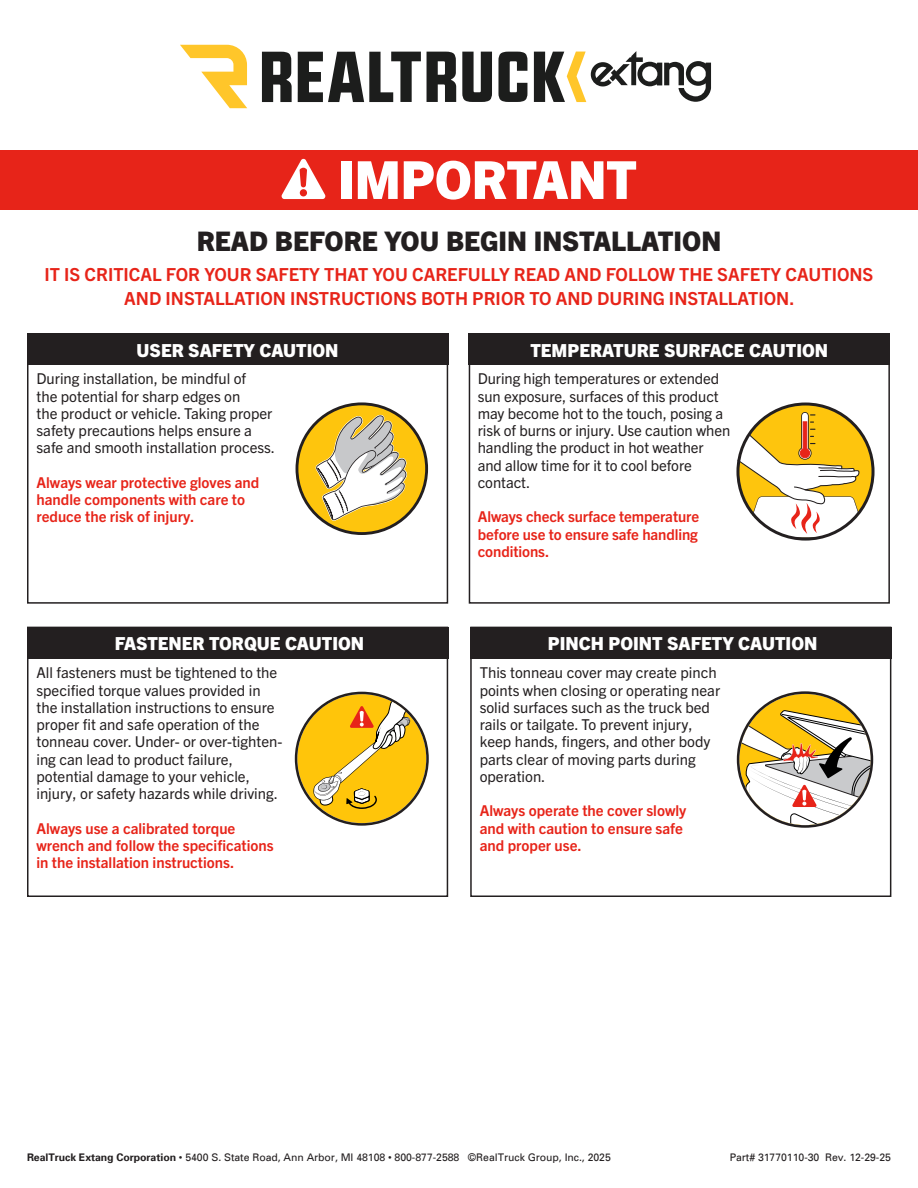
<style>
.page{position:relative;width:918px;height:1188px;background:#fff}
.page>*{position:absolute;margin:0;border:0;box-sizing:border-box;transform-origin:0 0}
.t1{font:800 52.5px "Trade Gothic Next LT Pro";letter-spacing:-.01em;color:#fff}
.t2{font:800 27px "Trade Gothic Next LT Pro";color:#231f20}
.t3{font:700 18px/24px "Trade Gothic Next LT Pro";color:#e72419;text-align:center}
.t4{font:800 18px "Trade Gothic Next LT Pro";color:#fff}
.t5{font:15px/17.2px "Trade Gothic Next LT Pro";color:#231f20}
.t6{font:700 15px/17.2px "Trade Gothic Next LT Pro";color:#e72419}
.t7{font:10.5px "Univers";letter-spacing:-.005em;color:#231f20}
.s1{font-weight:700}
</style>
<div class="page">
<div style="left:469px;top:334px;width:421px;height:31px;background:#231f20"></div>
<div style="left:27px;top:334px;width:421px;height:31px;background:#231f20"></div>
<div style="left:27px;top:628px;width:421px;height:31px;background:#231f20"></div>
<div style="left:470px;top:628px;width:421px;height:31px;background:#231f20"></div>
<div style="left:297px;top:404px;width:130px;height:130px;background:#fec50d;border-radius:50%"></div>
<svg style="left:315px;top:414px;width:93px;height:107px"></svg>
<div style="left:296px;top:402px;width:132px;height:133px;border:3px solid #231f20;border-radius:50%"></div>
<svg style="left:738px;top:404px;width:135px;height:135px"></svg>
<svg style="left:737px;top:412px;width:128px;height:125px"></svg>
<div style="left:736px;top:403px;width:139px;height:138px;border:3px solid #231f20;border-radius:50%"></div>
<div style="left:27px;top:627px;width:421px;height:270px;border:2px solid #231f20"></div>
<div style="left:470px;top:627px;width:421px;height:270px;border:2px solid #231f20"></div>
<div style="left:469px;top:333px;width:421px;height:271px;border:2px solid #231f20"></div>
<svg style="left:737px;top:691px;width:136px;height:137px"></svg>
<div style="left:27px;top:333px;width:421px;height:271px;border:2px solid #231f20"></div>
<svg style="left:295px;top:692px;width:134px;height:134px"></svg>
<div style="left:0;top:151px;width:918px;height:59px;background:#e72419"></div>
<svg style="left:281px;top:158px;width:45px;height:41px"></svg>
<svg style="left:262px;top:52px;width:30px;height:50px"></svg>
<svg style="left:298px;top:52px;width:123px;height:50px"></svg>
<svg style="left:427px;top:52px;width:29px;height:50px"></svg>
<svg style="left:462px;top:52px;width:30px;height:50px"></svg>
<svg style="left:498px;top:52px;width:29px;height:50px"></svg>
<svg style="left:534px;top:51px;width:177px;height:51px"></svg>
<svg style="left:180px;top:45px;width:67px;height:63px"></svg>
<p class="t1" style="left:338px;top:143px;width:300px">IMPORTANT</p>
<p class="t2" style="left:197px;top:222px;width:526px">READ BEFORE YOU BEGIN INSTALLATION</p>
<p class="t3" style="left:45px;top:261px;width:830px">IT IS CRITICAL FOR YOUR SAFETY THAT YOU CAREFULLY READ AND FOLLOW THE SAFETY CAUTIONS<br>AND INSTALLATION INSTRUCTIONS BOTH PRIOR TO AND DURING INSTALLATION.</p>
<p class="t4" style="left:137px;top:338px;width:204px">USER SAFETY CAUTION</p>
<p class="t4" style="left:530px;top:338px;width:299px">TEMPERATURE SURFACE CAUTION</p>
<p class="t5" style="left:36px;top:369px;width:211px">During installation, be mindful of</p>
<p class="t5" style="left:36px;top:386px;width:205px">the potential for sharp edges on</p>
<p class="t5" style="left:36px;top:404px;width:237px">the product or vehicle. Taking proper</p>
<p class="t5" style="left:36px;top:421px;width:217px">safety precautions helps ensure a</p>
<p class="t5" style="left:36px;top:438px;width:240px">safe and smooth installation process.</p>
<p class="t6" style="left:36px;top:473px;width:224px">Always wear protective gloves and</p>
<p class="t6" style="left:36px;top:490px;width:210px">handle components with care to</p>
<p class="t6" style="left:36px;top:507px;width:159px">reduce the risk of injury.</p>
<p class="t5" style="left:478px;top:369px;width:254px">During high temperatures or extended sun exposure, surfaces of this product may become hot to the touch, posing a risk of burns or injury. Use caution when</p>
<p class="t5" style="left:478px;top:438px;width:227px">handling the product in hot weather</p>
<p class="t5" style="left:478px;top:455px;width:216px">and allow time for it to cool before</p>
<p class="t5" style="left:478px;top:473px;width:54px">contact.</p>
<p class="t6" style="left:478px;top:507px;width:223px">Always check surface temperature</p>
<p class="t6" style="left:478px;top:524px;width:222px">before use to ensure safe handling</p>
<p class="t6" style="left:478px;top:542px;width:73px">conditions.</p>
<p class="t4" style="left:115px;top:631px;width:251px">FASTENER TORQUE CAUTION</p>
<p class="t4" style="left:548px;top:631px;width:271px">PINCH POINT SAFETY CAUTION</p>
<p class="t5" style="left:36px;top:663px;width:242px">All fasteners must be tightened to the</p>
<p class="t5" style="left:36px;top:680px;width:226px">specified torque values provided in</p>
<p class="t5" style="left:36px;top:698px;width:240px">the installation instructions to ensure</p>
<p class="t5" style="left:36px;top:715px;width:225px">proper fit and safe operation of the</p>
<p class="t5" style="left:36px;top:732px;width:247px">tonneau cover. Under- or over-tighten&shy;ing can lead to product failure,</p>
<p class="t5" style="left:36px;top:767px;width:215px">potential damage to your vehicle,</p>
<p class="t5" style="left:36px;top:784px;width:243px">injury, or safety hazards while driving.</p>
<p class="t6" style="left:36px;top:818px;width:200px">Always use a calibrated torque</p>
<p class="t6" style="left:36px;top:836px;width:239px">wrench and follow the specifications</p>
<p class="t6" style="left:36px;top:853px;width:199px">in the installation instructions.</p>
<p class="t5" style="left:480px;top:663px;width:239px">This tonneau cover may create pinch</p>
<p class="t5" style="left:480px;top:680px;width:242px">points when closing or operating near</p>
<p class="t5" style="left:480px;top:698px;width:232px">solid surfaces such as the truck bed</p>
<p class="t5" style="left:480px;top:715px;width:214px">rails or tailgate. To prevent injury,</p>
<p class="t5" style="left:480px;top:732px;width:232px">keep hands, fingers, and other body</p>
<p class="t5" style="left:480px;top:749px;width:218px">parts clear of moving parts during</p>
<p class="t5" style="left:480px;top:767px;width:67px">operation.</p>
<p class="t6" style="left:480px;top:801px;width:208px">Always operate the cover slowly and with caution to ensure safe and proper use.</p>
<p class="t7" style="left:27px;top:1153px;width:585px"><span class="s1">RealTruck Extang Corporation</span> • 5400 S. State Road, Ann Arbor, MI 48108 • 800-877-2588 ©RealTruck Group, Inc., 2025</p>
<p class="t7" style="left:730px;top:1153px;width:163px">Part# 31770110-30 Rev. 12-29-25</p>
</div>
